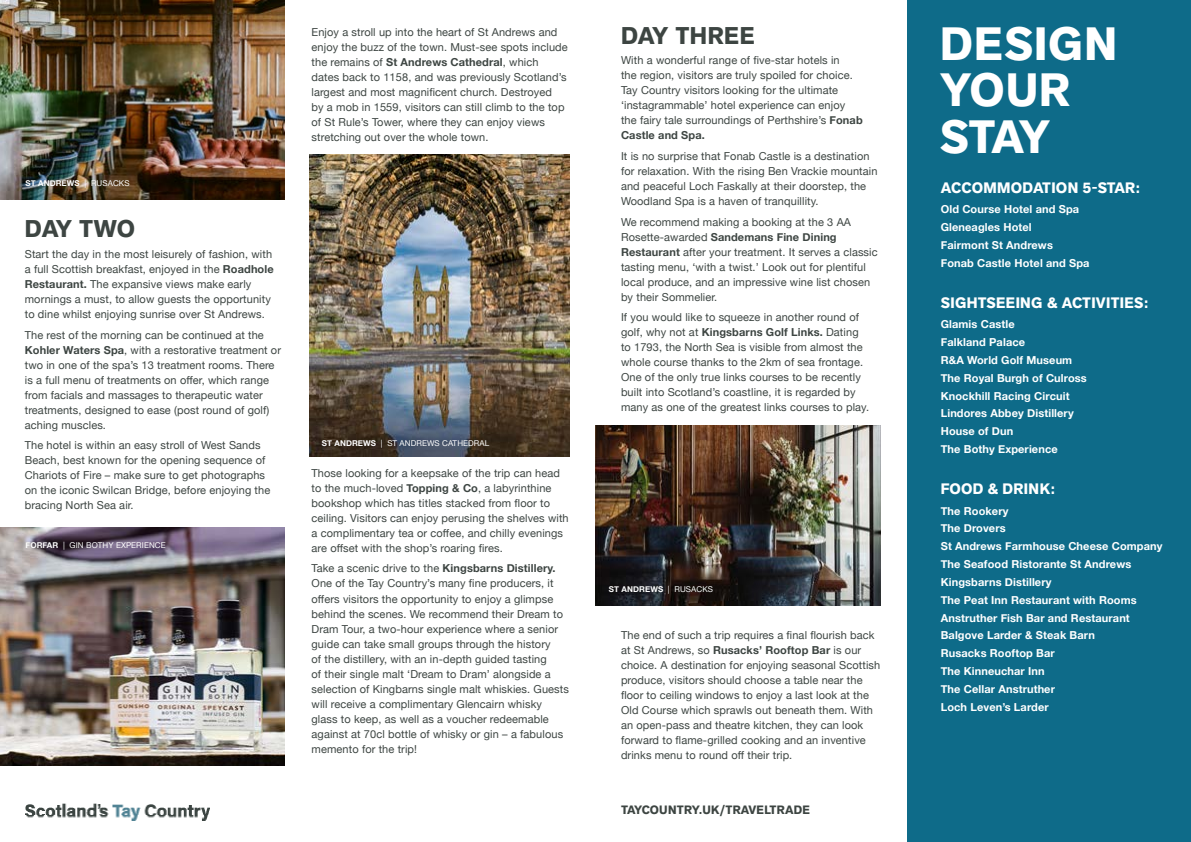
<style>
.page{position:relative;width:1191px;height:842px;background:#fff}
.page>*{position:absolute;margin:0;border:0;box-sizing:border-box;transform-origin:0 0}
.t1{font:700 46.2px/46.2px "Akzid Grtsk Next";letter-spacing:.02em;color:#fff}
.t2{font:700 24px "Akzid Grtsk Next";letter-spacing:.01em;color:#3d4542}
.t3{font:700 15px "Akzid Grtsk Next";letter-spacing:.02em;color:#fff}
.t4{font:700 12px "Akzid Grtsk Next";letter-spacing:.02em;color:#3d4542}
.t5{font:11px/15px "Helvetica Neue";letter-spacing:.01em;color:#3d4542}
.t6{font:700 11px/17.8px "Helvetica Neue";letter-spacing:.01em;color:#fff}
.t7{font:8px "Helvetica Neue";letter-spacing:.01em;color:#fff}
.t8{font:700 8px "Helvetica Neue";letter-spacing:.01em;color:#fff}
.s1{font-weight:400}
.s2{font-weight:700}
</style>
<div class="page">
<img style="left:0;top:0;width:285px;height:199px">
<img style="left:595px;top:426px;width:286px;height:179px">
<img style="left:309px;top:154px;width:261px;height:302px">
<div style="left:907px;top:0;width:284px;height:842px;background:#0e6b89"></div>
<img style="left:0;top:527px;width:285px;height:238px">
<img style="left:26px;top:803px;width:183px;height:18px">
<p class="t8" style="left:26px;top:177px;width:106px">ST ANDREWS <span class="s1">| RUSACKS</span></p>
<h2 class="t2" style="left:25px;top:213px;width:112px">DAY TWO</h2>
<p class="t5" style="left:25px;top:247px;width:250px">Start the day in the most leisurely of fashion, with a full Scottish breakfast, enjoyed in the <span class="s2">Roadhole Restaurant.</span> The expansive views make early mornings a must, to allow guests the opportunity to dine whilst enjoying sunrise over St Andrews.</p>
<p class="t5" style="left:25px;top:328px;width:258px">The rest of the morning can be continued at the <span class="s2">Kohler Waters Spa</span>, with a restorative treatment or two in one of the spa’s 13 treatment rooms. There is a full menu of treatments on offer, which range from facials and massages to therapeutic water treatments, designed to ease (post round of golf) aching muscles.</p>
<p class="t5" style="left:25px;top:438px;width:247px">The hotel is within an easy stroll of West Sands Beach, best known for the opening sequence of Chariots of Fire – make sure to get photographs on the iconic Swilcan Bridge, before enjoying the bracing North Sea air.</p>
<p class="t7" style="left:26px;top:539px;width:142px"><span class="s2">FORFAR</span> | GIN BOTHY EXPERIENCE</p>
<p class="t5" style="left:311px;top:25px;width:258px">Enjoy a stroll up into the heart of St Andrews and enjoy the buzz of the town. Must-see spots include the remains of <span class="s2">St Andrews Cathedral</span>, which dates back to 1158, and was previously Scotland’s largest and most magnificent church. Destroyed<br>by a mob in 1559, visitors can still climb to the top of St Rule’s Tower, where they can enjoy views stretching out over the whole town.</p>
<p class="t7" style="left:322px;top:437px;width:169px"><span class="s2">ST ANDREWS</span> | ST ANDREWS CATHEDRAL</p>
<p class="t5" style="left:311px;top:466px;width:259px">Those looking for a keepsake of the trip can head to the much-loved <span class="s2">Topping &amp; Co</span>, a labyrinthine bookshop which has titles stacked from floor to ceiling. Visitors can enjoy perusing the shelves with a complimentary tea or coffee, and chilly evenings are offset with the shop’s roaring fires.</p>
<p class="t5" style="left:311px;top:562px;width:259px">Take a scenic drive to the <span class="s2">Kingsbarns Distillery.<br></span>One of the Tay Country’s many fine producers, it offers visitors the opportunity to enjoy a glimpse behind the scenes. We recommend their Dream to Dram Tour, a two-hour experience where a senior guide can take small groups through the history<br>of the distillery, with an in-depth guided tasting<br>of their single malt ‘Dream to Dram’ alongside a selection of Kingbarns single malt whiskies. Guests will receive a complimentary Glencairn whisky glass to keep, as well as a voucher redeemable against at 70cl bottle of whisky or gin – a fabulous memento for the trip!</p>
<h2 class="t2" style="left:621px;top:20px;width:135px">DAY THREE</h2>
<p class="t5" style="left:621px;top:53px;width:243px">With a wonderful range of five-star hotels in<br>the region, visitors are truly spoiled for choice.<br>Tay Country visitors looking for the ultimate ‘instagrammable’ hotel experience can enjoy the fairy tale surroundings of Perthshire’s <span class="s2">Fonab Castle and Spa.</span></p>
<p class="t5" style="left:621px;top:149px;width:258px">It is no surprise that Fonab Castle is a destination for relaxation. With the rising Ben Vrackie mountain and peaceful Loch Faskally at their doorstep, the Woodland Spa is a haven of tranquillity.</p>
<p class="t5" style="left:621px;top:215px;width:258px">We recommend making a booking at the 3 AA Rosette-awarded <span class="s2">Sandemans Fine Dining Restaurant</span> after your treatment. It serves a classic tasting menu, ‘with a twist.’ Look out for plentiful local produce, and an impressive wine list chosen by their Sommelier.</p>
<p class="t5" style="left:621px;top:310px;width:250px">If you would like to squeeze in another round of golf, why not at <span class="s2">Kingsbarns Golf Links.</span> Dating to 1793, the North Sea is visible from almost the whole course thanks to the 2km of sea frontage.<br>One of the only true links courses to be recently built into Scotland’s coastline, it is regarded by many as one of the greatest links courses to play.</p>
<p class="t8" style="left:609px;top:583px;width:106px">ST ANDREWS <span class="s1">| RUSACKS</span></p>
<p class="t5" style="left:621px;top:628px;width:261px">The end of such a trip requires a final flourish back at St Andrews, so <span class="s2">Rusacks’ Rooftop Bar</span> is our choice. A destination for enjoying seasonal Scottish produce, visitors should choose a table near the floor to ceiling windows to enjoy a last look at the Old Course which sprawls out beneath them. With an open-pass and theatre kitchen, they can look forward to flame-grilled cooking and an inventive drinks menu to round off their trip.</p>
<p class="t4" style="left:621px;top:802px;width:190px">TAYCOUNTRY.UK/TRAVELTRADE</p>
<h1 class="t1" style="left:940px;top:22px;width:178px">DESIGN<br>YOUR<br>STAY</h1>
<h3 class="t3" style="left:940px;top:178px;width:200px">ACCOMMODATION 5-STAR:</h3>
<p class="t6" style="left:940px;top:201px;width:150px">Old Course Hotel and Spa<br>Gleneagles Hotel<br>Fairmont St Andrews<br>Fonab Castle Hotel and Spa</p>
<h3 class="t3" style="left:940px;top:293px;width:209px">SIGHTSEEING &amp; ACTIVITIES:</h3>
<p class="t6" style="left:940px;top:316px;width:148px">Glamis Castle<br>Falkland Palace<br>R&amp;A World Golf Museum<br>The Royal Burgh of Culross<br>Knockhill Racing Circuit<br>Lindores Abbey Distillery<br>House of Dun<br>The Bothy Experience</p>
<h3 class="t3" style="left:940px;top:479px;width:116px">FOOD &amp; DRINK:</h3>
<p class="t6" style="left:940px;top:502px;width:223px">The Rookery<br>The Drovers<br>St Andrews Farmhouse Cheese Company<br>The Seafood Ristorante St Andrews<br>Kingsbarns Distillery<br>The Peat Inn Restaurant with Rooms<br>Anstruther Fish Bar and Restaurant<br>Balgove Larder &amp; Steak Barn<br>Rusacks Rooftop Bar<br>The Kinneuchar Inn<br>The Cellar Anstruther<br>Loch Leven’s Larder</p>
</div>
